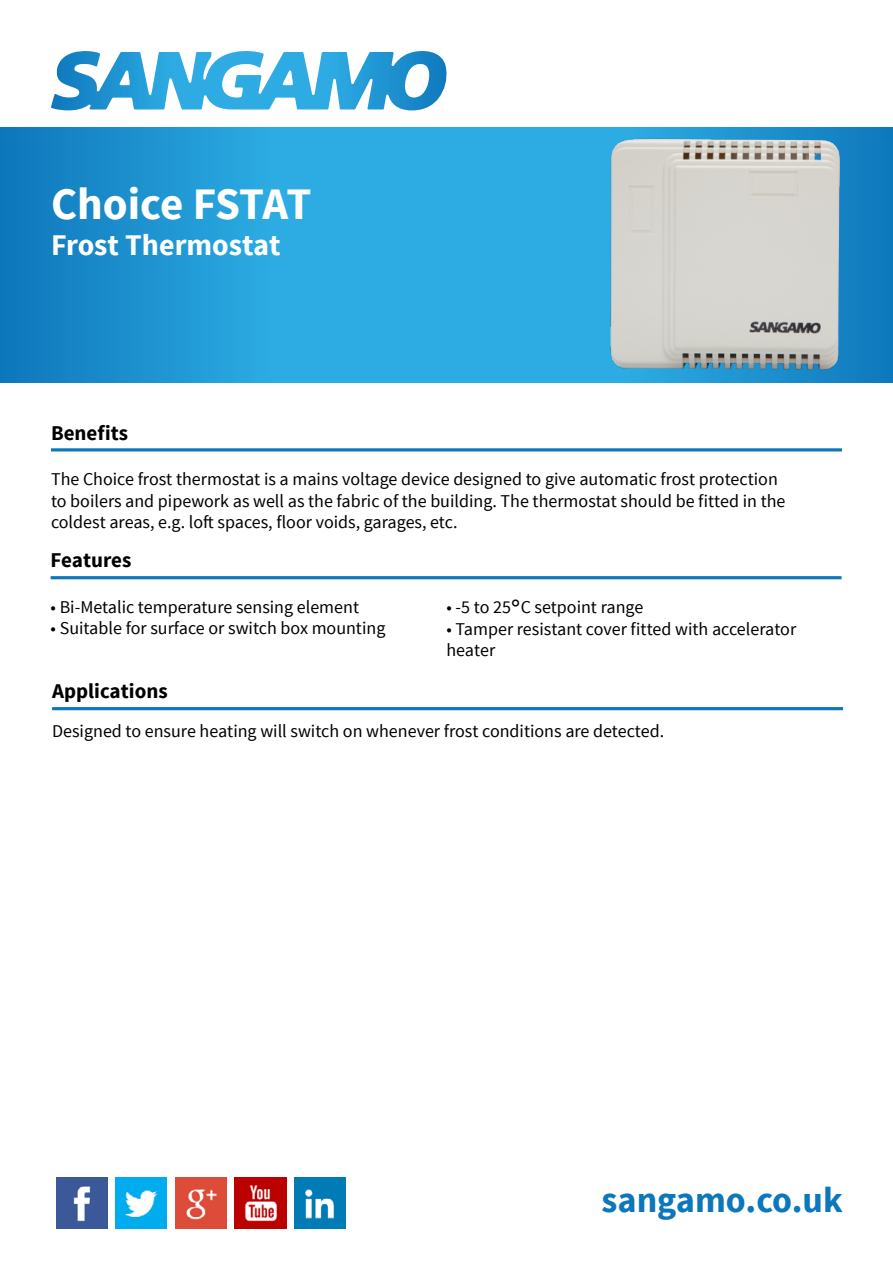
<style>
.page{position:relative;width:893px;height:1263px;background:#fff}
.page>*{position:absolute;margin:0;border:0;box-sizing:border-box;transform-origin:0 0}
.t1{font:700 45px "Source Sans Pro";letter-spacing:-.02em;color:#fff}
.t2{font:700 36px "Source Sans Pro";color:#0c77bb}
.t3{font:700 30px "Source Sans Pro";color:#fff}
.t4{font:700 21px "Source Sans Pro";color:#000}
.t5{font:18px/21.6px "Source Sans Pro";color:#000}
.s1{font-family:"Verdana"}
</style>
<div class="page">
<svg style="left:74px;top:51px;width:347px;height:47px"></svg>
<svg style="left:0;top:128px;width:893px;height:255px;background:#239cd7"></svg>
<hr style="left:51px;top:448px;width:791px;height:3px;background:#0c77bb">
<hr style="left:51px;top:576px;width:790px;height:3px;background:#0c77bb">
<hr style="left:52px;top:707px;width:791px;height:3px;background:#0c77bb">
<img style="left:610px;top:137px;width:232px;height:234px">
<img style="left:56px;top:1178px;width:51px;height:51px">
<img style="left:116px;top:1178px;width:51px;height:51px">
<img style="left:175px;top:1178px;width:51px;height:51px">
<img style="left:294px;top:1178px;width:52px;height:51px">
<img style="left:235px;top:1178px;width:51px;height:51px">
<h1 class="t1" style="left:51px;top:175px;width:262px">Choice FSTAT</h1>
<h3 class="t3" style="left:51px;top:226px;width:231px">Frost Thermostat</h3>
<p class="t4" style="left:51px;top:419px;width:79px">Benefits</p>
<p class="t5" style="left:51px;top:468px;width:736px">The Choice frost thermostat is a mains voltage device designed to give automatic frost protection to boilers and pipework as well as the fabric of the building. The thermostat should be fitted in the coldest areas, e.g. loft spaces, floor voids, garages, etc.</p>
<p class="t4" style="left:51px;top:547px;width:82px">Features</p>
<p class="t5" style="left:51px;top:596px;width:310px">• Bi-Metalic temperature sensing element</p>
<p class="t5" style="left:51px;top:618px;width:336px">• Suitable for surface or switch box mounting</p>
<p class="t4" style="left:52px;top:678px;width:117px">Applications</p>
<p class="t5" style="left:446px;top:597px;width:198px">• -5 to 25<span class="s1">°</span>C setpoint range</p>
<p class="t5" style="left:446px;top:618px;width:351px">• Tamper resistant cover fitted with accelerator heater</p>
<p class="t5" style="left:52px;top:720px;width:614px">Designed to ensure heating will switch on whenever frost conditions are detected.</p>
<h2 class="t2" style="left:602px;top:1177px;width:243px">sangamo.co.uk</h2>
</div>
